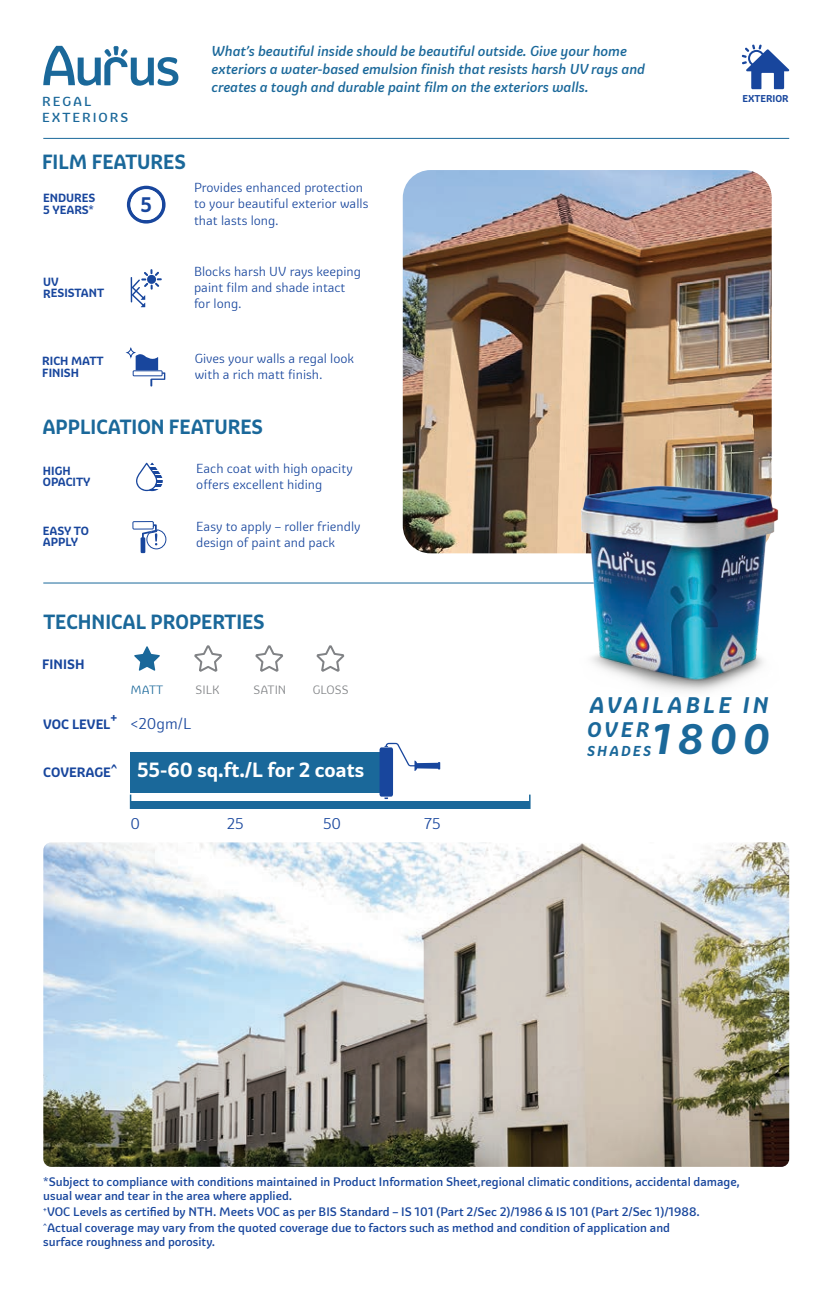
<style>
.page{position:relative;width:832px;height:1297px;background:#fff}
.page>*{position:absolute;margin:0;border:0;box-sizing:border-box;transform-origin:0 0}
.t1{font:italic 700 41.4px "Graviola";color:#1a689a}
.t2{font:italic 700 22px "Graviola";letter-spacing:.15em;color:#1a689a}
.t3{font:italic 700 20.6px "Graviola";color:#1a689a}
.t4{font:700 20.6px "Graviola";color:#18469d;scale:.96 1}
.t5{font:700 20px "Graviola";color:#1a689a;scale:.96 1}
.t6{font:700 20px "Graviola";color:#fff}
.t7{font:15.2px "Graviola";color:#18469d}
.t8{font:italic 500 14px/17.6px "Graviola";color:#1a689a}
.t9{font:italic 700 14px "Graviola";letter-spacing:.15em;color:#1a689a}
.t10{font:700 13.2px "Graviola";color:#18469d}
.t11{font:12.8px/16.2px "Graviola";color:#18469d}
.t12{font:500 12.8px/16px "Graviola";letter-spacing:.15em;color:#1a689a;scale:1.04 1}
.t13{font:500 12px/14px "Graviola";color:#18469d}
.t14{font:11.8px "Graviola";color:#808285}
.t15{font:11.8px "Graviola";color:#1a689a}
.t16{font:700 11.6px/11.6px "Graviola";color:#18469d}
.t17{font:700 9.6px "Graviola";color:#18469d}
</style>
<div class="page">
<hr style="left:43px;top:583px;width:690px;height:1px;background:#1a689a">
<svg style="left:134px;top:646px;width:26px;height:25px"></svg>
<svg style="left:194px;top:645px;width:28px;height:27px"></svg>
<svg style="left:255px;top:645px;width:28px;height:27px"></svg>
<svg style="left:316px;top:645px;width:29px;height:27px"></svg>
<div style="left:131px;top:802px;width:399px;height:7px;background:#1a689a"></div>
<svg style="left:130px;top:795px;width:1px;height:14px"></svg>
<div style="left:131px;top:752px;width:257px;height:40px;background:#1a689a"></div>
<svg style="left:379px;top:743px;width:61px;height:56px"></svg>
<img style="left:403px;top:170px;width:368px;height:383px">
<svg style="left:132px;top:521px;width:35px;height:32px"></svg>
<hr style="left:141px;top:463px;width:22px;height:2px;background:#18469d">
<hr style="left:141px;top:467px;width:22px;height:2px;background:#18469d">
<hr style="left:141px;top:471px;width:22px;height:3px;background:#18469d">
<hr style="left:141px;top:476px;width:22px;height:2px;background:#18469d">
<hr style="left:141px;top:480px;width:22px;height:2px;background:#18469d">
<hr style="left:141px;top:485px;width:22px;height:2px;background:#18469d">
<hr style="left:141px;top:489px;width:22px;height:2px;background:#18469d">
<svg style="left:136px;top:463px;width:21px;height:28px"></svg>
<hr style="left:43px;top:138px;width:746px;height:1px;background:#1a689a">
<img style="left:43px;top:842px;width:746px;height:325px">
<svg style="left:741px;top:44px;width:48px;height:45px"></svg>
<div style="left:748px;top:50px;width:17px;height:17px;border:2px solid #18469d;border-radius:50%"></div>
<svg style="left:127px;top:186px;width:39px;height:38px"></svg>
<div style="left:130px;top:189px;width:32px;height:31px;background:#fff;border-radius:50%"></div>
<div style="left:133px;top:370px;width:29px;height:6px;border:1px solid #18469d"></div>
<svg style="left:136px;top:354px;width:29px;height:33px"></svg>
<svg style="left:127px;top:349px;width:8px;height:8px"></svg>
<div style="left:127px;top:348px;width:8px;height:9px;border:1px solid #18469d;border-radius:50%"></div>
<svg style="left:131px;top:269px;width:31px;height:38px"></svg>
<svg style="left:43px;top:46px;width:135px;height:40px"></svg>
<img style="left:565px;top:475px;width:214px;height:217px">
<p class="t8" style="left:212px;top:43px;width:435px">What’s beautiful inside should be beautiful outside. Give your home exteriors a water-based emulsion finish that resists harsh UV rays and creates a tough and durable paint film on the exteriors walls.</p>
<p class="t12" style="left:42px;top:94px;width:84px">REGAL<br>EXTERIORS</p>
<p class="t17" style="left:742px;top:92px;width:47px">EXTERIOR</p>
<h3 class="t5" style="left:42px;top:149px;width:151px">FILM FEATURES</h3>
<p class="t16" style="left:43px;top:192px;width:54px">ENDURES<br>5 YEARS*</p>
<h3 class="t4" style="left:140px;top:192px;width:13px">5</h3>
<p class="t11" style="left:194px;top:180px;width:176px">Provides enhanced protection to your beautiful exterior walls that lasts long.</p>
<p class="t16" style="left:43px;top:276px;width:63px">UV<br>RESISTANT</p>
<p class="t11" style="left:194px;top:263px;width:168px">Blocks harsh UV rays keeping paint film and shade intact for long.</p>
<p class="t16" style="left:42px;top:355px;width:63px">RICH MATT<br>FINISH</p>
<p class="t11" style="left:195px;top:351px;width:161px">Gives your walls a regal look with a rich matt finish.</p>
<h3 class="t5" style="left:42px;top:414px;width:231px">APPLICATION FEATURES</h3>
<p class="t16" style="left:43px;top:465px;width:49px">HIGH<br>OPACITY</p>
<p class="t16" style="left:43px;top:525px;width:48px">EASY TO<br>APPLY</p>
<p class="t11" style="left:196px;top:460px;width:158px">Each coat with high opacity offers excellent hiding</p>
<p class="t11" style="left:196px;top:519px;width:166px">Easy to apply – roller friendly design of paint and pack</p>
<h3 class="t5" style="left:43px;top:609px;width:232px">TECHNICAL PROPERTIES</h3>
<p class="t10" style="left:42px;top:656px;width:44px">FINISH</p>
<p class="t15" style="left:131px;top:683px;width:34px">MATT</p>
<p class="t14" style="left:196px;top:683px;width:26px">SILK</p>
<p class="t14" style="left:253px;top:683px;width:34px">SATIN</p>
<p class="t14" style="left:313px;top:683px;width:37px">GLOSS</p>
<p class="t10" style="left:43px;top:716px;width:69px">VOC LEVEL</p>
<p class="t7" style="left:110px;top:715px;width:82px"><sup>+</sup> &lt;20gm/L</p>
<p class="t10" style="left:43px;top:764px;width:76px">COVERAGE<sup>^</sup></p>
<h3 class="t6" style="left:137px;top:758px;width:229px">55-60 sq.ft./L for 2 coats</h3>
<p class="t7" style="left:131px;top:815px;width:11px">0</p>
<p class="t7" style="left:227px;top:815px;width:18px">25</p>
<p class="t7" style="left:323px;top:815px;width:19px">50</p>
<p class="t7" style="left:424px;top:815px;width:18px">75</p>
<h2 class="t2" style="left:589px;top:691px;width:180px">AVAILABLE IN</h2>
<h1 class="t1" style="left:652px;top:713px;width:119px">1800</h1>
<h3 class="t3" style="left:587px;top:717px;width:63px">OVER</h3>
<p class="t9" style="left:587px;top:742px;width:65px">SHADES</p>
<p class="t13" style="left:43px;top:1174px;width:698px">*Subject to compliance with conditions maintained in Product Information Sheet,regional climatic conditions, accidental damage, usual wear and tear in the area where applied.</p>
<p class="t13" style="left:43px;top:1203px;width:658px;line-height:16px"><sup>+</sup>VOC Levels as certified by NTH. Meets VOC as per BIS Standard – IS 101 (Part 2/Sec 2)/1986 &amp; IS 101 (Part 2/Sec 1)/1988. <sup>^</sup>Actual coverage may vary from the quoted coverage due to factors such as method and condition of application and</p>
<p class="t13" style="left:43px;top:1234px;width:173px">surface roughness and porosity.</p>
</div>
